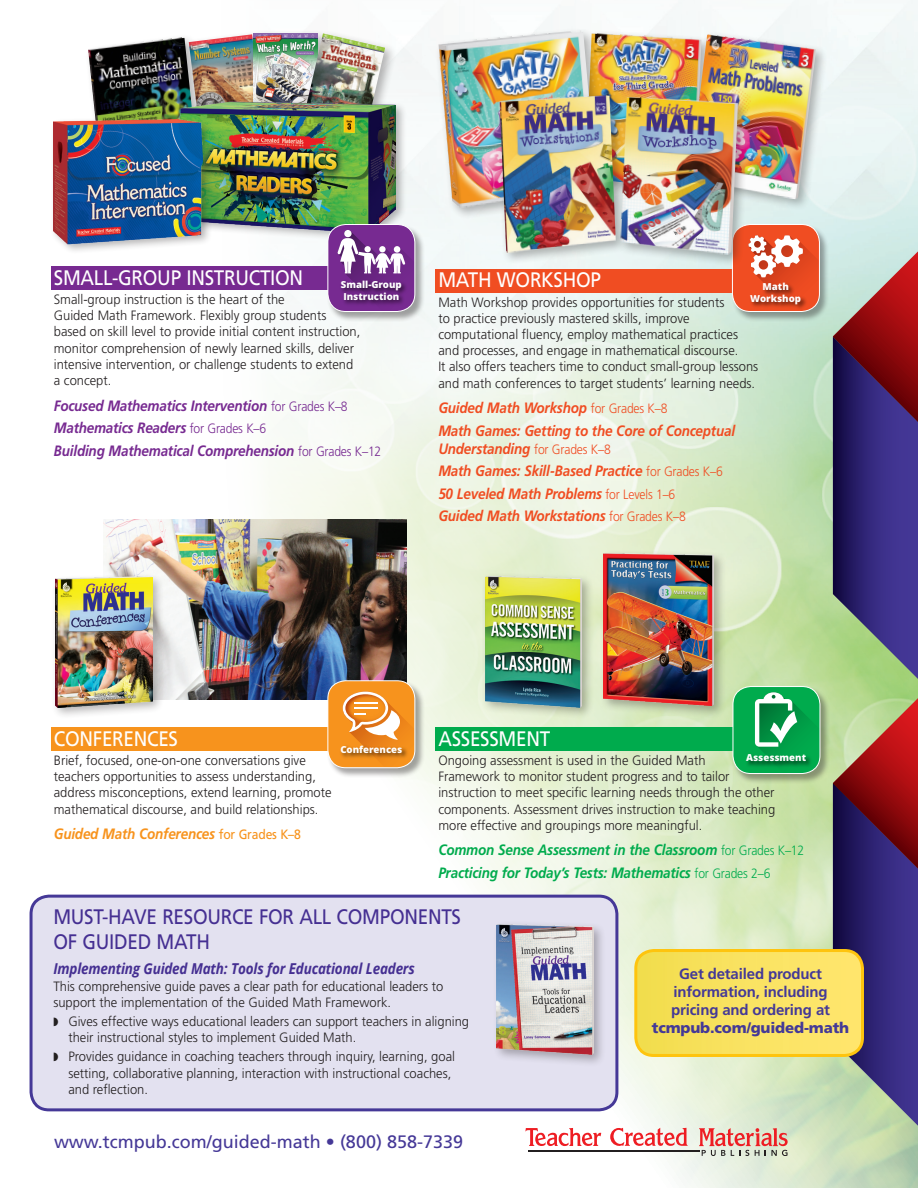
<style>
.page{position:relative;width:918px;height:1188px;background:#fff}
.page>*{position:absolute;margin:0;border:0;box-sizing:border-box;transform-origin:0 0}
.t1{font:21px "Frutiger LT Std";letter-spacing:-.015em;color:#fff;scale:.9 1}
.t2{font:21px/25.2px "Frutiger LT Std";letter-spacing:-.015em;color:#452f92;scale:.9 1}
.t3{font:18px "Frutiger LT Std";color:#453897}
.t4{font:italic 700 15px/22.5px "Frutiger LT Std";letter-spacing:-.015em;color:#f04d22;scale:.9 1}
.t5{font:italic 700 15px/22.5px "Frutiger LT Std";letter-spacing:-.015em;color:#772a91;scale:.9 1}
.t6{font:italic 700 15px/22.5px "Frutiger LT Std";letter-spacing:-.015em;color:#00ab4d;scale:.9 1}
.t7{font:700 15px/18px "Frutiger LT Std";letter-spacing:-.01em;color:#443997;text-align:center}
.t8{font:italic 700 15px "Open Sans";letter-spacing:-.015em;color:#452f92;scale:.9 1}
.t9{font:italic 700 15px "Frutiger LT Std";letter-spacing:-.015em;color:#f7931d;scale:.9 1}
.t10{font:900 15px "Frutiger LT Std";letter-spacing:-.01em;color:#443997}
.t11{font:300 13.5px/16.2px "Frutiger LT Std";color:#231f20;scale:.96 1}
.t12{font:800 9.6px/11.6px "Open Sans";color:#fff}
.s1{font-weight:300;font-style:normal;font-size:13.5px}
.s2{font-weight:400;font-style:normal;font-size:13.5px}
</style>
<div class="page">
<img style="left:216px;top:0;width:702px;height:1152px">
<div style="left:31px;top:896px;width:586px;height:214px;background:#e3e1f0;border-radius:18px"></div>
<div style="left:30px;top:895px;width:588px;height:216px;border:3px solid #453897;border-radius:18px"></div>
<div style="left:185px;top:31px;width:89px;height:105px;background:#fff"></div>
<img style="left:210px;top:34px;width:39px;height:64px">
<div style="left:249px;top:29px;width:81px;height:99px;background:#231f20;opacity:.33"></div>
<img style="left:254px;top:33px;width:47px;height:65px">
<div style="left:301px;top:30px;width:96px;height:110px;background:#231f20;opacity:.33"></div>
<img style="left:305px;top:33px;width:80px;height:65px">
<div style="left:435px;top:727px;width:384px;height:24px;background:#00ab4d"></div>
<div style="left:600px;top:549px;width:126px;height:170px;background:#231f20;opacity:.33"></div>
<img style="left:604px;top:553px;width:6px;height:153px">
<div style="left:481px;top:572px;width:113px;height:147px;background:#231f20;opacity:.33"></div>
<img style="left:485px;top:577px;width:97px;height:130px">
<svg style="left:525px;top:1128px;width:76px;height:18px"></svg>
<hr style="left:528px;top:1150px;width:172px;height:1px;background:#231f20">
<div style="left:51px;top:727px;width:348px;height:24px;background:#f7931d"></div>
<img style="left:104px;top:520px;width:303px;height:180px">
<div style="left:51px;top:573px;width:114px;height:147px;background:#231f20;opacity:.33"></div>
<img style="left:55px;top:577px;width:97px;height:130px">
<div style="left:327px;top:681px;width:98px;height:98px;background:#231f20;opacity:.41"></div>
<svg style="left:328px;top:681px;width:87px;height:87px"></svg>
<div style="left:327px;top:680px;width:88px;height:88px;border:1px solid #fff;border-radius:18px"></div>
<div style="left:51px;top:266px;width:348px;height:24px;background:#772a91"></div>
<div style="left:84px;top:34px;width:126px;height:155px;background:#231f20;opacity:.33"></div>
<img style="left:88px;top:37px;width:110px;height:79px">
<div style="left:175px;top:98px;width:232px;height:146px;background:#231f20;opacity:.33"></div>
<img style="left:178px;top:102px;width:218px;height:131px">
<div style="left:50px;top:116px;width:163px;height:139px;background:#231f20;opacity:.33"></div>
<img style="left:54px;top:119px;width:148px;height:125px">
<div style="left:327px;top:224px;width:98px;height:98px;background:#231f20;opacity:.41"></div>
<svg style="left:328px;top:225px;width:87px;height:87px"></svg>
<img style="left:338px;top:277px;width:72px;height:34px">
<div style="left:327px;top:224px;width:88px;height:88px;border:1px solid #fff;border-radius:18px"></div>
<div style="left:435px;top:269px;width:384px;height:24px;background:#f04d22"></div>
<div style="left:493px;top:920px;width:113px;height:147px;background:#231f20;opacity:.33"></div>
<img style="left:497px;top:924px;width:96px;height:131px">
<svg style="left:610px;top:225px;width:308px;height:963px;background:#b3b199"></svg>
<div style="left:634px;top:949px;width:230px;height:108px;border:3px solid #fec40e;border-radius:18px"></div>
<img style="left:609px;top:33px;width:77px;height:60px">
<div style="left:435px;top:27px;width:174px;height:193px;background:#231f20;opacity:.33"></div>
<img style="left:438px;top:30px;width:160px;height:179px">
<div style="left:686px;top:31px;width:142px;height:180px;background:#231f20;opacity:.33"></div>
<img style="left:689px;top:34px;width:127px;height:166px">
<div style="left:617px;top:93px;width:133px;height:174px;background:#231f20;opacity:.33"></div>
<img style="left:628px;top:97px;width:110px;height:158px">
<div style="left:496px;top:91px;width:132px;height:174px;background:#231f20;opacity:.33"></div>
<img style="left:500px;top:95px;width:116px;height:158px">
<h1 class="t1" style="left:54px;top:265px;width:279px">SMALL-GROUP INSTRUCTION</h1>
<p class="t11" style="left:54px;top:291px;width:321px">Small-group instruction is the heart of the<br>Guided Math Framework. Flexibly group students based on skill level to provide initial content instruction, monitor comprehension of newly learned skills, deliver intensive intervention, or challenge students to extend a concept.</p>
<p class="t5" style="left:54px;top:394px;width:365px">Focused Mathematics Intervention <span class="s1">for Grades K–8<br></span>Mathematics Readers <span class="s1">for Grades K–6<br></span>Building Mathematical Comprehension <span class="s1">for Grades K–12</span></p>
<p class="t12" style="left:341px;top:278px;width:62px">Small-Group<br>Instruction</p>
<h1 class="t1" style="left:438px;top:268px;width:182px">MATH WORKSHOP</h1>
<p class="t11" style="left:438px;top:294px;width:335px">Math Workshop provides opportunities for students<br>to practice previously mastered skills, improve computational fluency, employ mathematical practices and processes, and engage in mathematical discourse.<br>It also offers teachers time to conduct small-group lessons and math conferences to target students’ learning needs.</p>
<p class="t4" style="left:438px;top:397px;width:331px">Guided Math Workshop <span class="s1">for Grades K–8<br></span>Math Games: Getting to the Core of Conceptual</p>
<p class="t4" style="left:438px;top:437px;width:318px">Understanding <span class="s1">for Grades K–8<br></span>Math Games: Skill-Based Practice <span class="s1">for Grades K–6<br></span>50 Leveled Math Problems <span class="s1">for Levels 1–6<br></span>Guided Math Workstations <span class="s1">for Grades K–8</span></p>
<p class="t12" style="left:750px;top:281px;width:52px;text-align:center">Math<br>Workshop</p>
<h1 class="t1" style="left:54px;top:726px;width:140px">CONFERENCES</h1>
<p class="t11" style="left:54px;top:752px;width:291px">Brief, focused, one-on-one conversations give teachers opportunities to assess understanding, address misconceptions, extend learning, promote mathematical discourse, and build relationships.</p>
<p class="t9" style="left:54px;top:825px;width:276px">Guided Math Conferences <span class="s2">for Grades K–8</span></p>
<p class="t12" style="left:340px;top:743px;width:64px">Conferences</p>
<h1 class="t1" style="left:438px;top:726px;width:126px">ASSESSMENT</h1>
<p class="t11" style="left:438px;top:752px;width:353px">Ongoing assessment is used in the Guided Math<br>Framework to monitor student progress and to tailor instruction to meet specific learning needs through the other components. Assessment drives instruction to make teaching more effective and groupings more meaningful.</p>
<p class="t6" style="left:438px;top:839px;width:408px">Common Sense Assessment in the Classroom <span class="s1">for Grades K–12<br></span>Practicing for Today’s Tests: Mathematics <span class="s1">for Grades 2–6</span></p>
<p class="t12" style="left:746px;top:752px;width:62px">Assessment</p>
<h1 class="t2" style="left:53px;top:904px;width:455px">MUST-HAVE RESOURCE FOR ALL COMPONENTS<br>OF GUIDED MATH</h1>
<p class="t8" style="left:53px;top:958px;width:403px">Implementing Guided Math: Tools for Educational Leaders</p>
<p class="t11" style="left:53px;top:978px;width:408px">This comprehensive guide paves a clear path for educational leaders to support the implementation of the Guided Math Framework.</p>
<p class="t11" style="left:68px;top:1013px;width:419px;text-indent:-15px">◗ Gives effective ways educational leaders can support teachers in aligning their instructional styles to implement Guided Math.</p>
<p class="t11" style="left:68px;top:1049px;width:404px;text-indent:-15px">◗ Provides guidance in coaching teachers through inquiry, learning, goal setting, collaborative planning, interaction with instructional coaches, and reflection.</p>
<h2 class="t3" style="left:54px;top:1132px;width:411px">www.tcmpub.com/guided-math • (800) 858-7339</h2>
<p class="t7" style="left:671px;top:965px;width:160px">Get detailed product information, including pricing and ordering at</p>
<p class="t10" style="left:652px;top:1019px;width:199px">tcmpub.com/guided-math</p>
</div>
